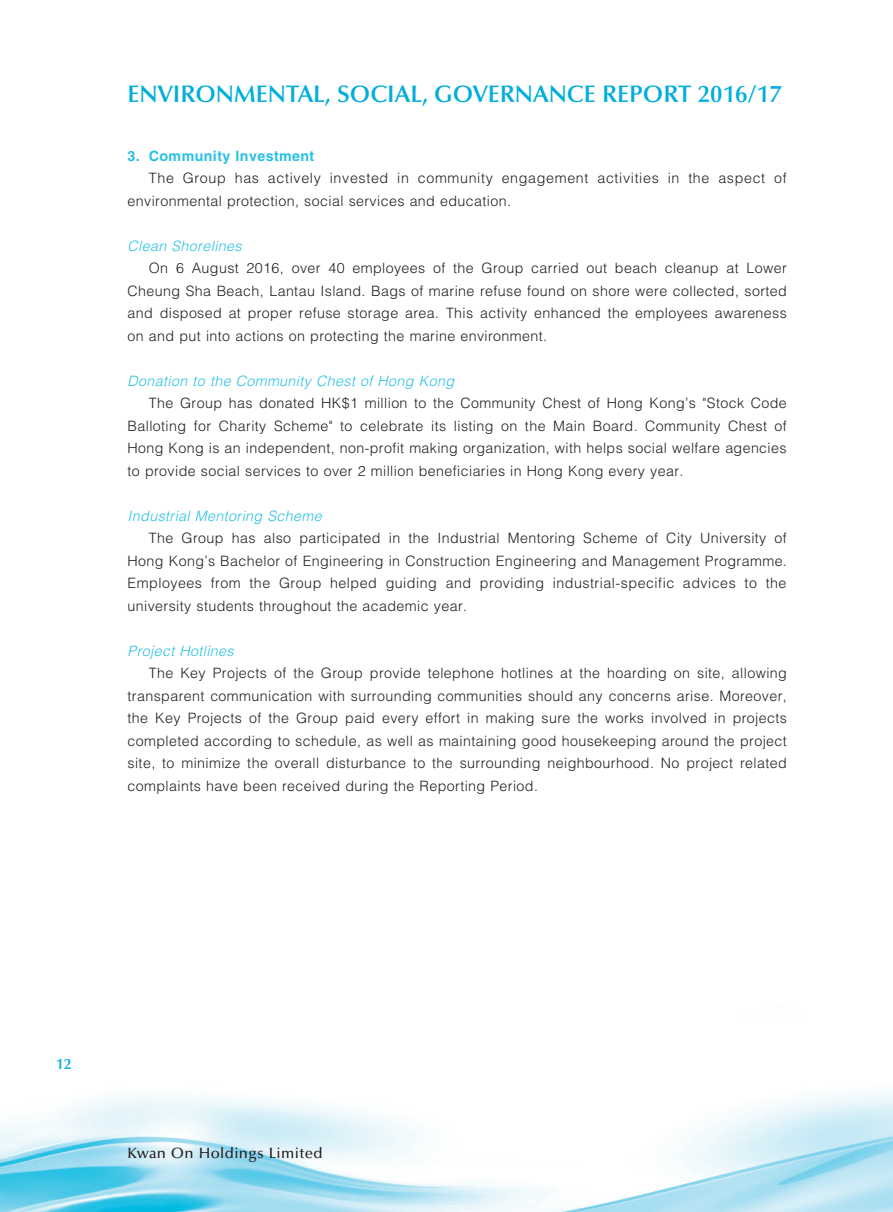
<style>
.page{position:relative;width:893px;height:1212px;background:#fff}
.page>*{position:absolute;margin:0;border:0;box-sizing:border-box;transform-origin:0 0}
.t1{font:600 24px "Optima LT Std";color:#00aedc}
.t2{font:500 15px "Optima LT Std";letter-spacing:.025em;color:#231f20}
.t3{font:600 15px "Optima LT Std";color:#00aedc}
.t4{font:300 14.25px/22.5px "Helvetica LT Std";letter-spacing:.03em;color:#231f20;text-align:justify}
.t5{font:italic 300 14.25px "Helvetica LT Std";letter-spacing:.03em;color:#27c1e4}
.t6{font:700 14.25px "Helvetica LT Std";letter-spacing:.03em;color:#27c1e4}
</style>
<div class="page">
<img style="left:0;top:1092px;width:893px;height:120px">
<h1 class="t1" style="left:128px;top:80px;width:656px">ENVIRONMENTAL, SOCIAL, GOVERNANCE REPORT 2016/17</h1>
<p class="t6" style="left:128px;top:147px;width:188px">3. Community Investment</p>
<p class="t4" style="left:128px;top:167px;width:661px;text-indent:21px">The Group has actively invested in community engagement activities in the aspect of environmental protection, social services and education.</p>
<p class="t5" style="left:128px;top:237px;width:116px">Clean Shorelines</p>
<p class="t4" style="left:128px;top:257px;width:661px;text-indent:21px">On 6 August 2016, over 40 employees of the Group carried out beach cleanup at Lower Cheung Sha Beach, Lantau Island. Bags of marine refuse found on shore were collected, sorted and disposed at proper refuse storage area. This activity enhanced the employees awareness on and put into actions on protecting the marine environment.</p>
<p class="t5" style="left:128px;top:372px;width:328px">Donation to the Community Chest of Hong Kong</p>
<p class="t4" style="left:128px;top:392px;width:661px;text-indent:21px">The Group has donated HK$1 million to the Community Chest of Hong Kong’s "Stock Code Balloting for Charity Scheme" to celebrate its listing on the Main Board. Community Chest of Hong Kong is an independent, non-profit making organization, with helps social welfare agencies to provide social services to over 2 million beneficiaries in Hong Kong every year.</p>
<p class="t5" style="left:128px;top:507px;width:196px">Industrial Mentoring Scheme</p>
<p class="t4" style="left:128px;top:527px;width:661px;text-align:left;text-indent:21px">The Group has also participated in the Industrial Mentoring Scheme of City University of Hong Kong’s Bachelor of Engineering in Construction Engineering and Management Programme.<br>Employees from the Group helped guiding and providing industrial-specific advices to the university students throughout the academic year.</p>
<p class="t5" style="left:128px;top:642px;width:108px">Project Hotlines</p>
<p class="t4" style="left:128px;top:662px;width:661px;text-indent:21px">The Key Projects of the Group provide telephone hotlines at the hoarding on site, allowing transparent communication with surrounding communities should any concerns arise. Moreover, the Key Projects of the Group paid every effort in making sure the works involved in projects completed according to schedule, as well as maintaining good housekeeping around the project site, to minimize the overall disturbance to the surrounding neighbourhood. No project related complaints have been received during the Reporting Period.</p>
<p class="t3" style="left:56px;top:1055px;width:17px">12</p>
<p class="t2" style="left:128px;top:1144px;width:197px">Kwan On Holdings Limited</p>
</div>
